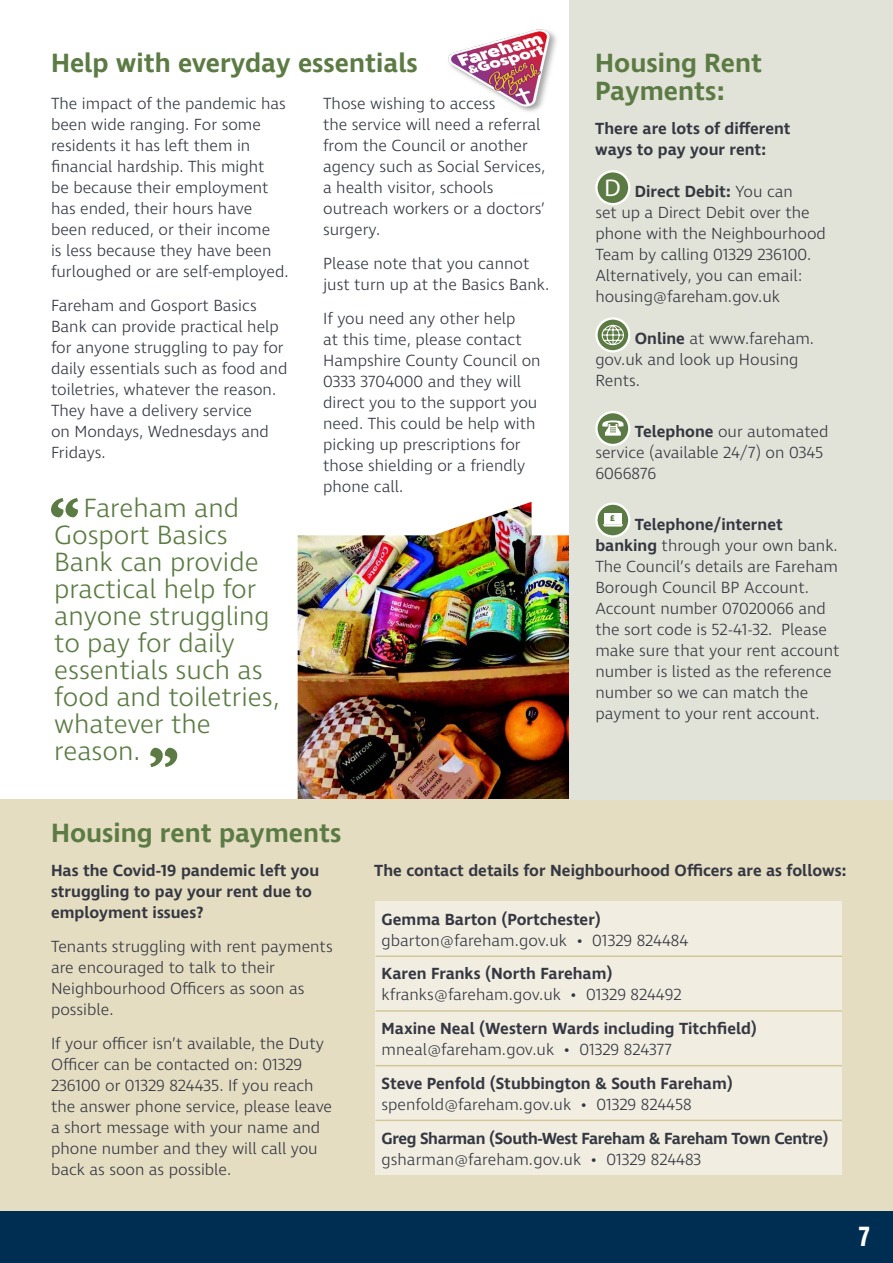
<style>
.page{position:relative;width:893px;height:1263px;background:#fff}
.page>*{position:absolute;margin:0;border:0;box-sizing:border-box;transform-origin:0 0}
.t1{font:600 28.5px "Ingra Cd";color:#fff}
.t2{font:300 27px/27px "Ingra";color:#5c7b44}
.t3{font:600 27px/28.5px "Ingra";color:#5c7b44}
.t4{font:300 16.5px/21px "Ingra";color:#353842}
.t5{font:600 16.5px/21px "Ingra";color:#353842}
.t6{font:600 16.5px "Ingra";letter-spacing:-.025em;color:#353842}
.t7{font:800 7.65px "Ingra";color:#fff}
.s1{font-family:"Myriad Pro";font-weight:400;font-size:24.3px;color:#fff}
.s2{font-weight:600}
</style>
<div class="page">
<img style="left:298px;top:502px;width:272px;height:297px">
<div style="left:0;top:799px;width:893px;height:464px;background:#e5ddc2"></div>
<div style="left:570px;top:0;width:323px;height:799px;background:#e2e3d8"></div>
<div style="left:596px;top:171px;width:33px;height:33px;background:#5c7b44;border-radius:50%"></div>
<div style="left:595px;top:170px;width:35px;height:35px;border:2px solid #fff;border-radius:50%"></div>
<svg style="left:596px;top:318px;width:33px;height:33px"></svg>
<div style="left:595px;top:317px;width:35px;height:35px;border:2px solid #fff;border-radius:50%"></div>
<svg style="left:600px;top:324px;width:26px;height:22px"></svg>
<svg style="left:596px;top:412px;width:33px;height:33px"></svg>
<div style="left:595px;top:411px;width:35px;height:35px;border:2px solid #fff;border-radius:50%"></div>
<svg style="left:602px;top:420px;width:21px;height:16px"></svg>
<svg style="left:596px;top:504px;width:33px;height:32px"></svg>
<div style="left:595px;top:502px;width:35px;height:36px;border:2px solid #fff;border-radius:50%"></div>
<div style="left:604px;top:513px;width:17px;height:11px;background:#fff"></div>
<svg style="left:603px;top:524px;width:20px;height:2px"></svg>
<img style="left:448px;top:29px;width:109px;height:83px">
<svg style="left:51px;top:498px;width:27px;height:19px"></svg>
<svg style="left:150px;top:748px;width:27px;height:19px"></svg>
<div style="left:376px;top:901px;width:466px;height:55px;background:#f1ede1"></div>
<div style="left:376px;top:956px;width:466px;height:55px;background:#f1ede1"></div>
<div style="left:376px;top:1011px;width:466px;height:55px;background:#f1ede1"></div>
<div style="left:376px;top:1066px;width:466px;height:54px;background:#f1ede1"></div>
<div style="left:376px;top:1120px;width:466px;height:55px;background:#f1ede1"></div>
<hr style="left:376px;top:955px;width:466px;height:2px;background:#d3c798">
<hr style="left:376px;top:1010px;width:466px;height:2px;background:#d3c798">
<hr style="left:376px;top:1065px;width:466px;height:1px;background:#d3c798">
<hr style="left:376px;top:1120px;width:466px;height:1px;background:#d3c798">
<div style="left:0;top:1212px;width:893px;height:51px;background:#002d52"></div>
<h2 class="t3" style="left:51px;top:50px;width:368px">Help with everyday essentials</h2>
<p class="t4" style="left:51px;top:93px;width:239px">The impact of the pandemic has been wide ranging. For some residents it has left them in fnancial hardship. This might<br>be because their employment has ended, their hours have been reduced, or their income<br>is less because they have been furloughed or are self-employed.</p>
<p class="t4" style="left:51px;top:295px;width:238px">Fareham and Gosport Basics<br>Bank can provide practical help for anyone struggling to pay for daily essentials such as food and toiletries, whatever the reason.<br>They have a delivery service<br>on Mondays, Wednesdays and<br>Fridays.</p>
<h2 class="t2" style="left:54px;top:495px;width:227px;text-indent:29px">Fareham and<br>Gosport Basics<br>Bank can provide practical help for anyone struggling to pay for daily essentials such as food and toiletries, whatever the reason.</h2>
<p class="t4" style="left:323px;top:94px;width:224px">Those wishing to access<br>the service will need a referral from the Council or another agency such as Social Services, a health visitor, schools outreach workers or a doctors’ surgery.</p>
<p class="t4" style="left:323px;top:254px;width:228px">Please note that you cannot just turn up at the Basics Bank.</p>
<p class="t4" style="left:323px;top:308px;width:219px">If you need any other help<br>at this time, please contact<br>Hampshire County Council on<br>0333 3704000 and they will direct you to the support you need. This could be help with picking up prescriptions for those shielding or a friendly phone call.</p>
<h2 class="t3" style="left:595px;top:50px;width:168px">Housing Rent<br>Payments:</h2>
<p class="t5" style="left:595px;top:119px;width:197px">There are lots of diferent ways to pay your rent:</p>
<p class="t4" style="left:595px;top:182px;width:232px;text-indent:9px"><span class="s1">D</span> <span class="s2">Direct Debit:</span> You can<br>set up a Direct Debit over the phone with the Neighbourhood<br>Team by calling 01329 236100.<br>Alternatively, you can email: housing@fareham.gov.uk</p>
<p class="t4" style="left:595px;top:329px;width:220px;text-indent:40px"><span class="s2">Online</span> at www.fareham. gov.uk and look up Housing<br>Rents.</p>
<p class="t4" style="left:595px;top:422px;width:235px;text-indent:40px"><span class="s2">Telephone</span> our automated service (available 24/7) on 0345<br>6066876</p>
<p class="t7" style="left:610px;top:513px;width:6px">£</p>
<p class="t4" style="left:595px;top:515px;width:246px;text-indent:40px"><span class="s2">Telephone/internet banking</span> through your own bank.<br>The Council’s details are Fareham<br>Borough Council BP Account.<br>Account number 07020066 and the sort code is 52-41-32. Please make sure that your rent account number is listed as the reference number so we can match the payment to your rent account.</p>
<h2 class="t3" style="left:51px;top:820px;width:292px">Housing rent payments</h2>
<p class="t5" style="left:51px;top:861px;width:270px">Has the Covid-19 pandemic left you struggling to pay your rent due to employment issues?</p>
<p class="t4" style="left:51px;top:937px;width:283px">Tenants struggling with rent payments are encouraged to talk to their<br>Neighbourhood Ofcers as soon as possible.</p>
<p class="t4" style="left:51px;top:1033px;width:283px">If your ofcer isn’t available, the Duty Ofcer can be contacted on: 01329<br>236100 or 01329 824435. If you reach the answer phone service, please leave a short message with your name and phone number and they will call you back as soon as possible.</p>
<p class="t5" style="left:374px;top:860px;width:474px">The contact details for Neighbourhood Ofcers are as follows:</p>
<p class="t5" style="left:382px;top:909px;width:221px">Gemma Barton (Portchester)</p>
<p class="t4" style="left:382px;top:930px;width:308px">gbarton@fareham.gov.uk • 01329 824484</p>
<p class="t5" style="left:382px;top:964px;width:232px">Karen Franks (North Fareham)</p>
<p class="t4" style="left:382px;top:985px;width:302px">kfranks@fareham.gov.uk • 01329 824492</p>
<p class="t5" style="left:382px;top:1019px;width:377px">Maxine Neal (Western Wards including Titchfeld)</p>
<p class="t4" style="left:382px;top:1040px;width:292px">mneal@fareham.gov.uk • 01329 824377</p>
<p class="t5" style="left:382px;top:1073px;width:353px">Steve Penfold (Stubbington &amp; South Fareham)</p>
<p class="t4" style="left:382px;top:1094px;width:312px">spenfold@fareham.gov.uk • 01329 824458</p>
<p class="t6" style="left:382px;top:1128px;width:449px">Greg Sharman (South-West Fareham &amp; Fareham Town Centre)</p>
<p class="t4" style="left:382px;top:1149px;width:321px">gsharman@fareham.gov.uk • 01329 824483</p>
<p class="t1" style="left:858px;top:1219px;width:13px">7</p>
</div>
